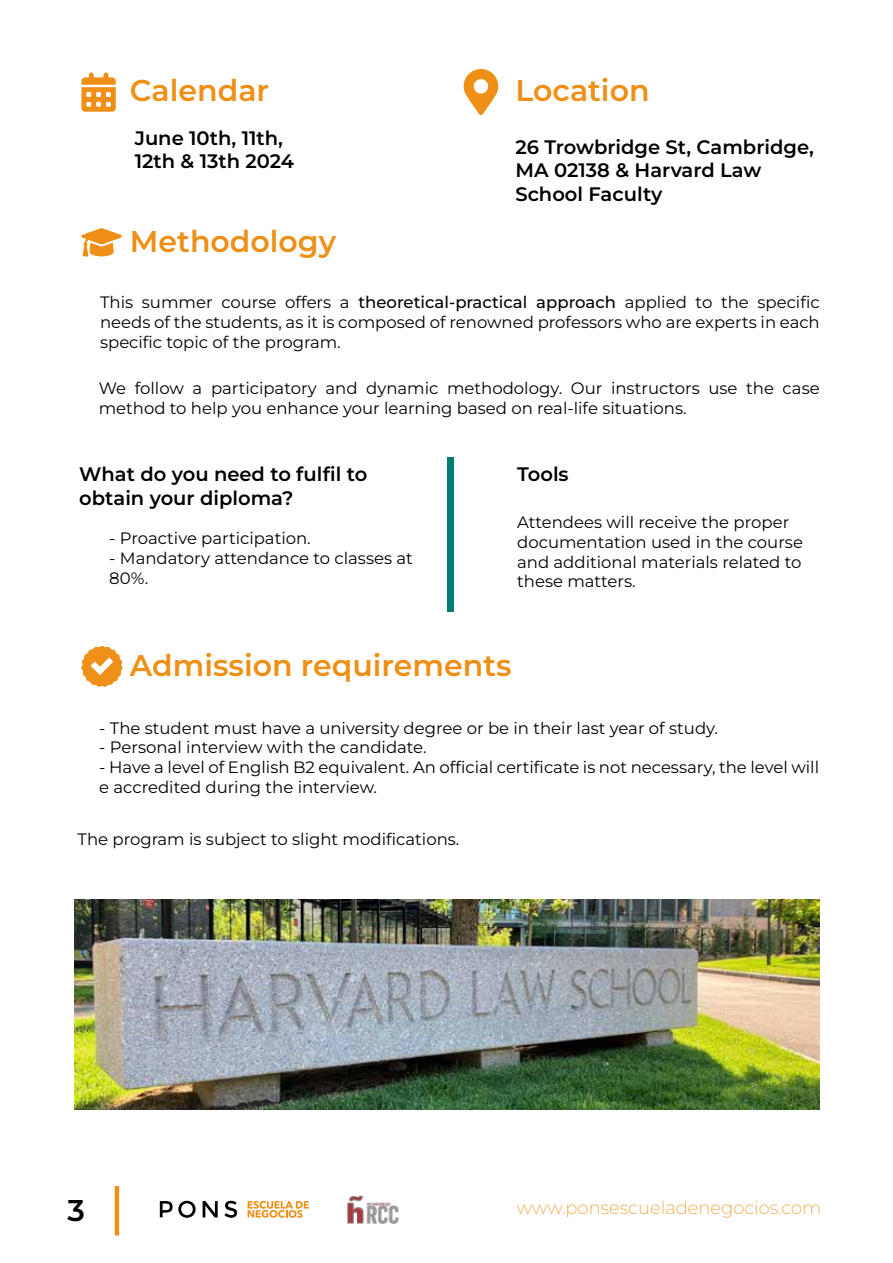
<style>
.page{position:relative;width:893px;height:1263px;background:#fff}
.page>*{position:absolute;margin:0;border:0;box-sizing:border-box;transform-origin:0 0}
.t1{font:600 30px "Montserrat";color:#ef8f15}
.t2{font:600 30px "Montserrat";color:#000}
.t3{font:600 19.5px/23.4px "Montserrat";color:#000}
.t4{font:200 18px "Montserrat";color:#ef8f15}
.t5{font:16.5px/19.8px "Montserrat";color:#000}
.s1{font-weight:500}
</style>
<div class="page">
<hr style="left:115px;top:1186px;width:4px;height:49px;background:#ef8f15">
<svg style="left:248px;top:1201px;width:61px;height:17px"></svg>
<svg style="left:160px;top:1201px;width:36px;height:17px"></svg>
<svg style="left:203px;top:1201px;width:15px;height:16px"></svg>
<svg style="left:224px;top:1201px;width:13px;height:17px"></svg>
<img style="left:347px;top:1195px;width:52px;height:28px">
<svg style="left:81px;top:72px;width:35px;height:40px"></svg>
<svg style="left:81px;top:228px;width:41px;height:28px"></svg>
<div style="left:447px;top:458px;width:6px;height:154px;background:#007c74"></div>
<img style="left:75px;top:899px;width:745px;height:210px">
<svg style="left:464px;top:69px;width:34px;height:46px"></svg>
<svg style="left:81px;top:646px;width:41px;height:41px"></svg>
<h1 class="t1" style="left:130px;top:71px;width:141px">Calendar</h1>
<p class="t3" style="left:135px;top:126px;width:161px">June 10th, 11th,<br>12th &amp; 13th 2024</p>
<h1 class="t1" style="left:130px;top:222px;width:208px">Methodology</h1>
<h1 class="t1" style="left:515px;top:71px;width:136px">Location</h1>
<p class="t3" style="left:515px;top:135px;width:300px">26 Trowbridge St, Cambridge,<br>MA 02138 &amp; Harvard Law<br>School Faculty</p>
<p class="t5" style="left:100px;top:292px;width:721px;text-align:justify">This summer course offers a <span class="s1">theoretical-practical approach</span> applied to the specific needs of the students, as it is composed of renowned professors who are experts in each specific topic of the program.</p>
<p class="t5" style="left:99px;top:378px;width:722px">We follow a participatory and dynamic methodology. Our instructors use the case method to help you enhance your learning based on real-life situations.</p>
<p class="t3" style="left:79px;top:462px;width:290px">What do you need to fulfil to obtain your diploma?</p>
<p class="t5" style="left:109px;top:528px;width:203px">- Proactive participation.</p>
<p class="t5" style="left:109px;top:548px;width:305px">- Mandatory attendance to classes at<br>80%.</p>
<p class="t3" style="left:517px;top:462px;width:53px">Tools</p>
<p class="t5" style="left:517px;top:512px;width:287px">Attendees will receive the proper documentation used in the course and additional materials related to these matters.</p>
<h1 class="t1" style="left:130px;top:646px;width:383px">Admission requirements</h1>
<p class="t5" style="left:99px;top:717px;width:620px">- The student must have a university degree or be in their last year of study.</p>
<p class="t5" style="left:99px;top:737px;width:329px">- Personal interview with the candidate.</p>
<p class="t5" style="left:99px;top:757px;width:721px">- Have a level of English B2 equivalent. An official certificate is not necessary, the level will e accredited during the interview.</p>
<p class="t5" style="left:78px;top:829px;width:383px">The program is subject to slight modifications.</p>
<h1 class="t2" style="left:67px;top:1190px;width:19px">3</h1>
<p class="t4" style="left:517px;top:1196px;width:306px">www.ponsescueladenegocios.com</p>
</div>
